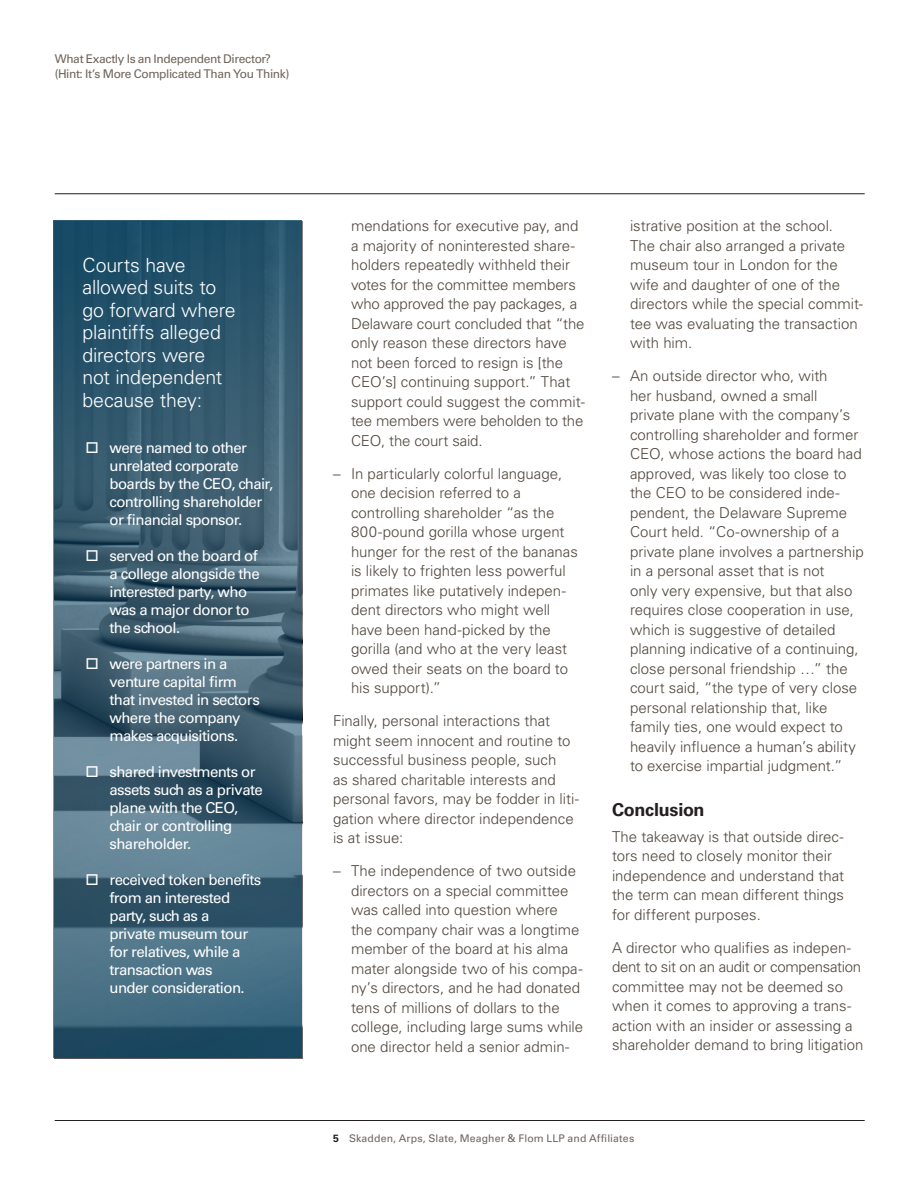
<style>
.page{position:relative;width:918px;height:1188px;background:#fff}
.page>*{position:absolute;margin:0;border:0;box-sizing:border-box;transform-origin:0 0}
.Sidebar_Intro{font:300 19.5px/22.5px "Univers LT Std";letter-spacing:-.01em;color:#fff}
.Heading_1{font:700 18px "Univers LT Std";letter-spacing:-.015em;color:#231f20}
.Main_Body{font:300 15px/19.5px "Univers LT Std";color:#4f463d}
.t1{font:15px/18px "Univers LT Std";letter-spacing:-.04em;color:#fff}
.t2{font:12px/15px "Univers LT Std";letter-spacing:-.03em;color:#6f645a}
.t3{font:10.5px "Univers LT Std";letter-spacing:.01em;color:#6f645a}
.s1{font-weight:700;color:#231f20}
</style>
<div class="page">
<hr style="left:55px;top:1120px;width:810px;height:1px;background:#231f20">
<hr style="left:55px;top:194px;width:810px;height:1px;background:#231f20">
<svg style="left:53px;top:220px;width:249px;height:838px;background:#3c6074"></svg>
<svg style="left:87px;top:442px;width:11px;height:11px"></svg>
<svg style="left:87px;top:550px;width:11px;height:11px"></svg>
<svg style="left:87px;top:658px;width:11px;height:11px"></svg>
<svg style="left:87px;top:766px;width:11px;height:11px"></svg>
<svg style="left:87px;top:874px;width:11px;height:11px"></svg>
<p class="t2" style="left:55px;top:51px;width:236px">What Exactly Is an Independent Director? (Hint: It’s More Complicated Than You Think)</p>
<p class="Sidebar_Intro" style="left:83px;top:254px;width:155px">Courts have allowed suits to go forward where plaintiffs alleged directors were not independent because they:</p>
<p class="t1" style="left:110px;top:439px;width:165px">were named to other unrelated corporate boards by the CEO, chair, controlling shareholder or financial sponsor.</p>
<p class="t1" style="left:110px;top:547px;width:152px">served on the board of a college alongside the interested party, who was a major donor to the school.</p>
<p class="t1" style="left:110px;top:655px;width:152px">were partners in a venture capital firm that invested in sectors where the company makes acquisitions.</p>
<p class="t1" style="left:110px;top:763px;width:155px">shared investments or assets such as a private plane with the CEO, chair or controlling shareholder.</p>
<p class="t1" style="left:110px;top:871px;width:153px">received token benefits from an interested party, such as a<br>private museum tour for relatives, while a transaction was<br>under consideration.</p>
<p class="Main_Body" style="left:351px;top:216px;width:235px;text-indent:-18px">– mendations for executive pay, and a majority of noninterested share&shy;holders repeatedly withheld their votes for the committee members who approved the pay packages, a<br>Delaware court concluded that “the only reason these directors have not been forced to resign is [the<br>CEO’s] continuing support.” That support could suggest the commit&shy;tee members were beholden to the<br>CEO, the court said.</p>
<p class="Main_Body" style="left:351px;top:464px;width:228px;text-indent:-18px">– In particularly colorful language, one decision referred to a controlling shareholder “as the<br>800-pound gorilla whose urgent hunger for the rest of the bananas is likely to frighten less powerful primates like putatively indepen&shy;dent directors who might well have been hand-picked by the gorilla (and who at the very least owed their seats on the board to his support).”</p>
<p class="Main_Body" style="left:333px;top:711px;width:248px">Finally, personal interactions that might seem innocent and routine to successful business people, such<br>as shared charitable interests and personal favors, may be fodder in liti&shy;gation where director independence is at issue:</p>
<p class="Main_Body" style="left:351px;top:861px;width:234px;text-indent:-18px">– The independence of two outside directors on a special committee was called into question where the company chair was a longtime member of the board at his alma mater alongside two of his compa&shy;ny’s directors, and he had donated tens of millions of dollars to the college, including large sums while one director held a senior admin-</p>
<p class="Main_Body" style="left:630px;top:216px;width:235px">istrative position at the school.<br>The chair also arranged a private museum tour in London for the wife and daughter of one of the directors while the special commit&shy;tee was evaluating the transaction with him.</p>
<p class="Main_Body" style="left:630px;top:366px;width:235px;text-indent:-18px">– An outside director who, with<br>her husband, owned a small private plane with the company’s controlling shareholder and former<br>CEO, whose actions the board had approved, was likely too close to the CEO to be considered inde&shy;pendent, the Delaware Supreme<br>Court held. “Co-ownership of a private plane involves a partnership in a personal asset that is not<br>only very expensive, but that also requires close cooperation in use, which is suggestive of detailed planning indicative of a continuing, close personal friendship …” the court said, “the type of very close personal relationship that, like family ties, one would expect to heavily influence a human’s ability to exercise impartial judgment.”</p>
<h2 class="Heading_1" style="left:612px;top:799px;width:94px">Conclusion</h2>
<p class="Main_Body" style="left:612px;top:827px;width:234px">The takeaway is that outside direc&shy;tors need to closely monitor their independence and understand that the term can mean different things for different purposes.</p>
<p class="Main_Body" style="left:612px;top:938px;width:253px">A director who qualifies as indepen&shy;dent to sit on an audit or compensation committee may not be deemed so when it comes to approving a trans&shy;action with an insider or assessing a shareholder demand to bring litigation</p>
<p class="t3" style="left:333px;top:1132px;width:303px"><span class="s1">5</span> Skadden, Arps, Slate, Meagher &amp; Flom LLP and Affiliates</p>
</div>
